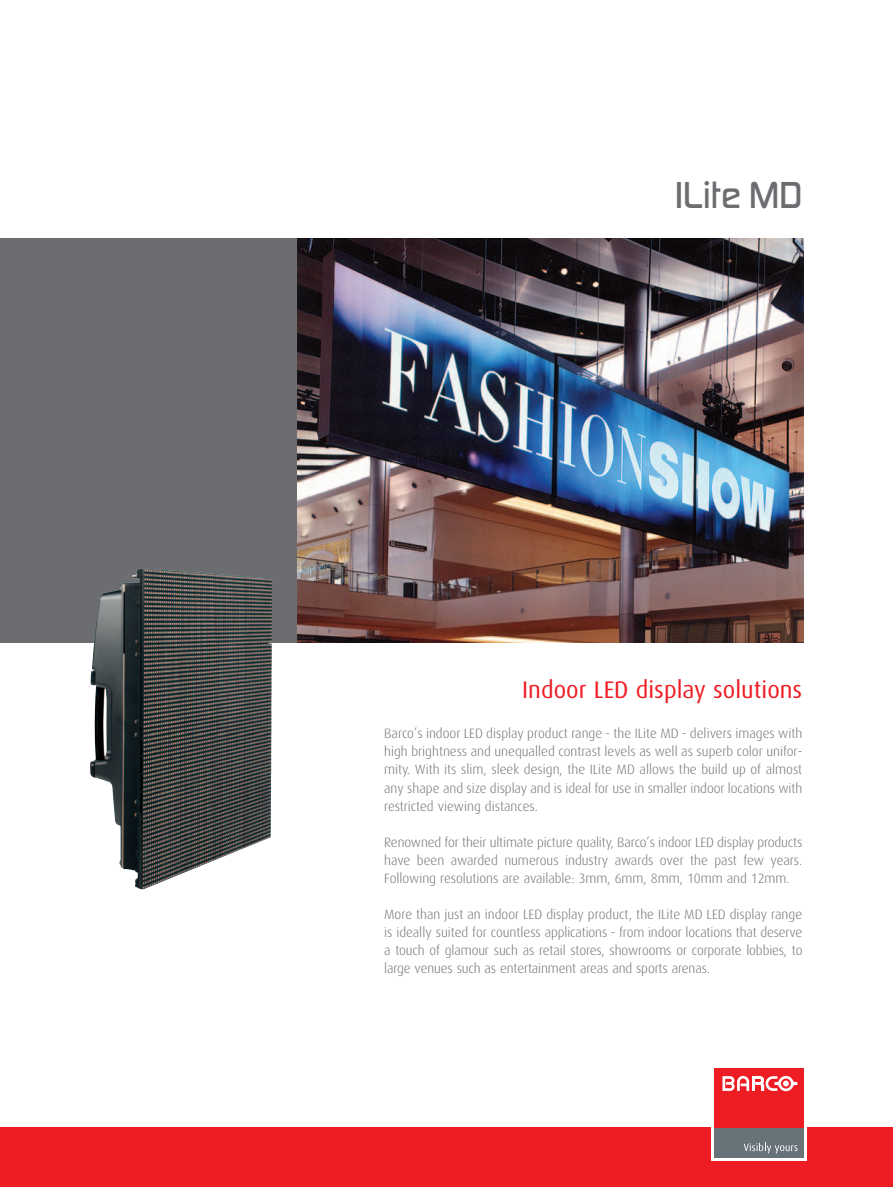
<style>
.page{position:relative;width:893px;height:1187px;background:#fff}
.page>*{position:absolute;margin:0;border:0;box-sizing:border-box;transform-origin:0 0}
.t1{font:500 39px "Digital Sans EF";color:#6c6d70}
.t2{font:24px "Dax";color:#ee1d23}
.t3{font:300 13.5px/18px "Dax";letter-spacing:-.005em;color:#6c6d70;text-align:justify}
</style>
<div class="page">
<img style="left:0;top:238px;width:893px;height:948px">
<h1 class="t1" style="left:675px;top:182px;width:129px">ILite MD</h1>
<h2 class="t2" style="left:522px;top:676px;width:281px">Indoor LED display solutions</h2>
<p class="t3" style="left:384px;top:724px;width:420px">Barco’s indoor LED display product range - the ILite MD - delivers images with high brightness and unequalled contrast levels as well as superb color unifor&shy;mity. With its slim, sleek design, the ILite MD allows the build up of almost any shape and size display and is ideal for use in smaller indoor locations with restricted viewing distances.</p>
<p class="t3" style="left:384px;top:832px;width:420px">Renowned for their ultimate picture quality, Barco’s indoor LED display products have been awarded numerous industry awards over the past few years.<br>Following resolutions are available: 3mm, 6mm, 8mm, 10mm and 12mm.</p>
<p class="t3" style="left:384px;top:904px;width:420px">More than just an indoor LED display product, the ILite MD LED display range is ideally suited for countless applications - from indoor locations that deserve a touch of glamour such as retail stores, showrooms or corporate lobbies, to large venues such as entertainment areas and sports arenas.</p>
</div>
